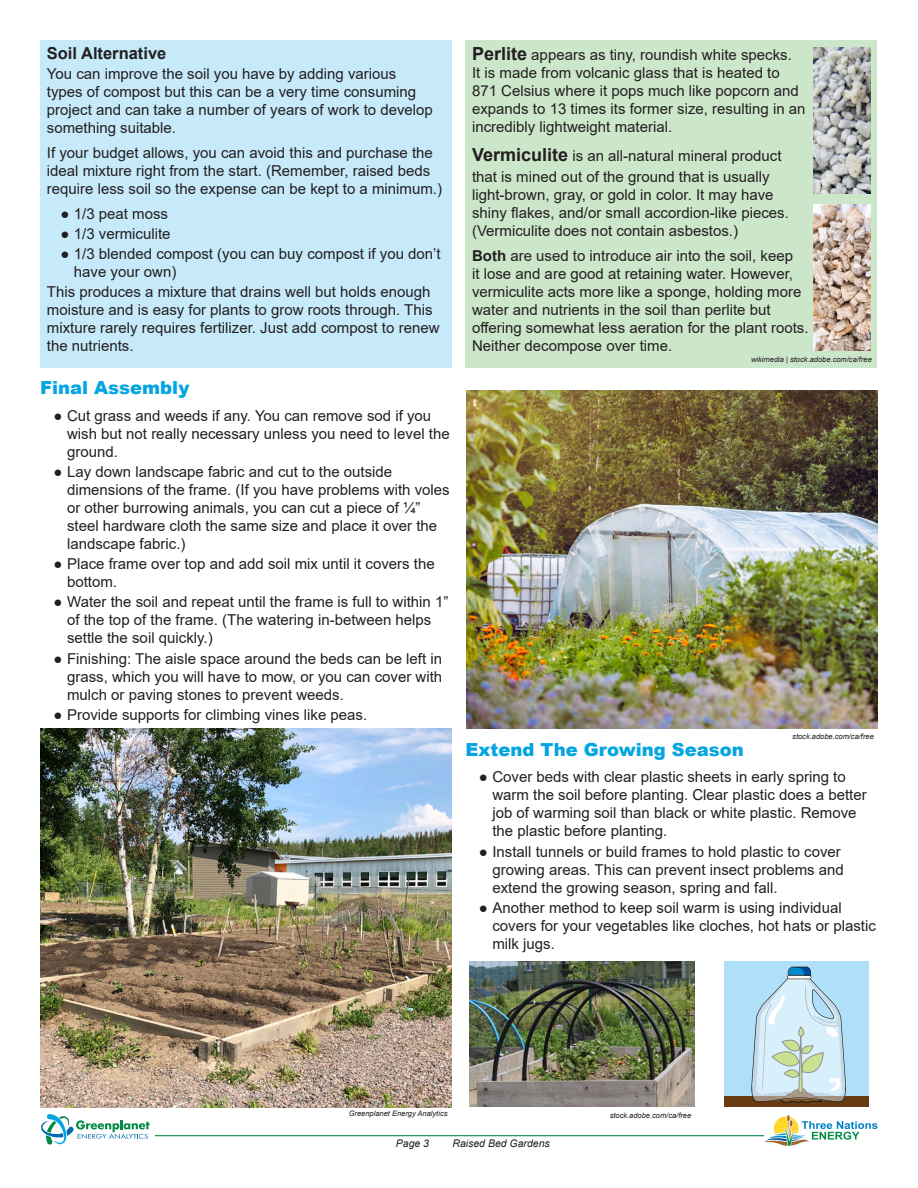
<style>
.page{position:relative;width:918px;height:1188px;background:#fff}
.page>*{position:absolute;margin:0;border:0;box-sizing:border-box;transform-origin:0 0}
.Header_1{font:900 18px "Arial";color:#04a5e1}
.Header_2{font:700 16.5px "Arial";color:#231f20}
.Body{font:15px/18px "Arial";color:#231f20}
.t1{font:italic 10.5px "Arial";color:#231f20}
.Credit_GEA_C{font:italic 7.5px "Arial";color:#231f20}
.s1{font-weight:700;font-size:18px}
.s2{font-weight:700}
</style>
<div class="page">
<hr style="left:41px;top:1135px;width:837px;height:1px;background:#038b46">
<div style="left:41px;top:1113px;width:114px;height:34px;background:#fff"></div>
<svg style="left:41px;top:1114px;width:109px;height:31px"></svg>
<div style="left:764px;top:1113px;width:114px;height:34px;background:#fff"></div>
<svg style="left:764px;top:1115px;width:113px;height:31px"></svg>
<div style="left:465px;top:40px;width:412px;height:328px;background:#cce6ca"></div>
<div style="left:40px;top:40px;width:412px;height:328px;background:#c6eafa"></div>
<img style="left:813px;top:47px;width:57px;height:146px">
<img style="left:40px;top:728px;width:412px;height:379px">
<img style="left:466px;top:391px;width:412px;height:337px">
<img style="left:470px;top:961px;width:224px;height:146px">
<div style="left:724px;top:961px;width:144px;height:136px;background:#b0dff9"></div>
<div style="left:724px;top:1096px;width:144px;height:11px;background:#683c11"></div>
<svg style="left:751px;top:967px;width:95px;height:137px"></svg>
<img style="left:813px;top:204px;width:57px;height:146px">
<p class="Header_2" style="left:47px;top:42px;width:121px">Soil Alternative</p>
<p class="Body" style="left:47px;top:65px;width:388px">You can improve the soil you have by adding various types of compost but this can be a very time consuming project and can take a number of years of work to develop something suitable.</p>
<p class="Body" style="left:47px;top:144px;width:397px">If your budget allows, you can avoid this and purchase the ideal mixture right from the start. (Remember, raised beds require less soil so the expense can be kept to a minimum.)</p>
<p class="Body" style="left:60px;top:205px;width:109px">● 1/3 peat moss</p>
<p class="Body" style="left:60px;top:225px;width:112px">● 1/3 vermiculite</p>
<p class="Body" style="left:74px;top:245px;width:368px;text-indent:-14px">● 1/3 blended compost (you can buy compost if you don’t have your own)</p>
<p class="Body" style="left:47px;top:283px;width:394px">This produces a mixture that drains well but holds enough moisture and is easy for plants to grow roots through. This mixture rarely requires fertilizer. Just add compost to renew the nutrients.</p>
<p class="Header_1" style="left:40px;top:375px;width:151px">Final Assembly</p>
<p class="Body" style="left:67px;top:407px;width:384px;text-indent:-14px">● Cut grass and weeds if any. You can remove sod if you wish but not really necessary unless you need to level the ground.</p>
<p class="Body" style="left:67px;top:463px;width:384px;text-indent:-14px">● Lay down landscape fabric and cut to the outside dimensions of the frame. (If you have problems with voles or other burrowing animals, you can cut a piece of ¼” steel hardware cloth the same size and place it over the landscape fabric.)</p>
<p class="Body" style="left:67px;top:555px;width:369px;text-indent:-14px">● Place frame over top and add soil mix until it covers the bottom.</p>
<p class="Body" style="left:67px;top:593px;width:383px;text-indent:-14px">● Water the soil and repeat until the frame is full to within 1” of the top of the frame. (The watering in-between helps settle the soil quickly.)</p>
<p class="Body" style="left:67px;top:649px;width:377px;text-align:justify;text-indent:-14px">● Finishing: The aisle space around the beds can be left in grass, which you will have to mow, or you can cover with mulch or paving stones to prevent weeds.</p>
<p class="Body" style="left:54px;top:705px;width:315px">● Provide supports for climbing vines like peas.</p>
<p class="Body" style="left:472px;top:46px;width:335px"><span class="s1">Perlite</span> appears as tiny, roundish white specks.<br>It is made from volcanic glass that is heated to 871 Celsius where it pops much like popcorn and expands to 13 times its former size, resulting in an incredibly lightweight material.</p>
<p class="Body" style="left:472px;top:145px;width:311px;line-height:21.6px"><span class="s1">Vermiculite</span> is an all-natural mineral product that is mined out of the ground that is usually</p>
<p class="Body" style="left:472px;top:186px;width:318px">light-brown, gray, or gold in color. It may have shiny flakes, and/or small accordion-like pieces. (Vermiculite does not contain asbestos.)</p>
<p class="Body" style="left:472px;top:247px;width:338px"><span class="s2">Both</span> are used to introduce air into the soil, keep<br>it lose and are good at retaining water. However, vermiculite acts more like a sponge, holding more water and nutrients in the soil than perlite but offering somewhat less aeration for the plant roots.<br>Neither decompose over time.</p>
<p class="Credit_GEA_C" style="left:751px;top:355px;width:122px">wikimedia | stock.adobe.com/ca/free</p>
<p class="Credit_GEA_C" style="left:792px;top:732px;width:83px">stock.adobe.com/ca/free</p>
<p class="Header_1" style="left:465px;top:736px;width:280px">Extend The Growing Season</p>
<p class="Body" style="left:492px;top:768px;width:376px;text-indent:-14px">● Cover beds with clear plastic sheets in early spring to warm the soil before planting. Clear plastic does a better job of warming soil than black or white plastic. Remove the plastic before planting.</p>
<p class="Body" style="left:492px;top:842px;width:353px;text-indent:-14px">● Install tunnels or build frames to hold plastic to cover growing areas. This can prevent insect problems and extend the growing season, spring and fall.</p>
<p class="Body" style="left:492px;top:898px;width:385px;text-indent:-14px">● Another method to keep soil warm is using individual covers for your vegetables like cloches, hot hats or plastic milk jugs.</p>
<p class="Credit_GEA_C" style="left:349px;top:1108px;width:100px">Greenplanet Energy Analytics</p>
<p class="Credit_GEA_C" style="left:610px;top:1111px;width:83px">stock.adobe.com/ca/free</p>
<p class="t1" style="left:396px;top:1137px;width:35px">Page 3</p>
<p class="t1" style="left:452px;top:1137px;width:99px">Raised Bed Gardens</p>
</div>
